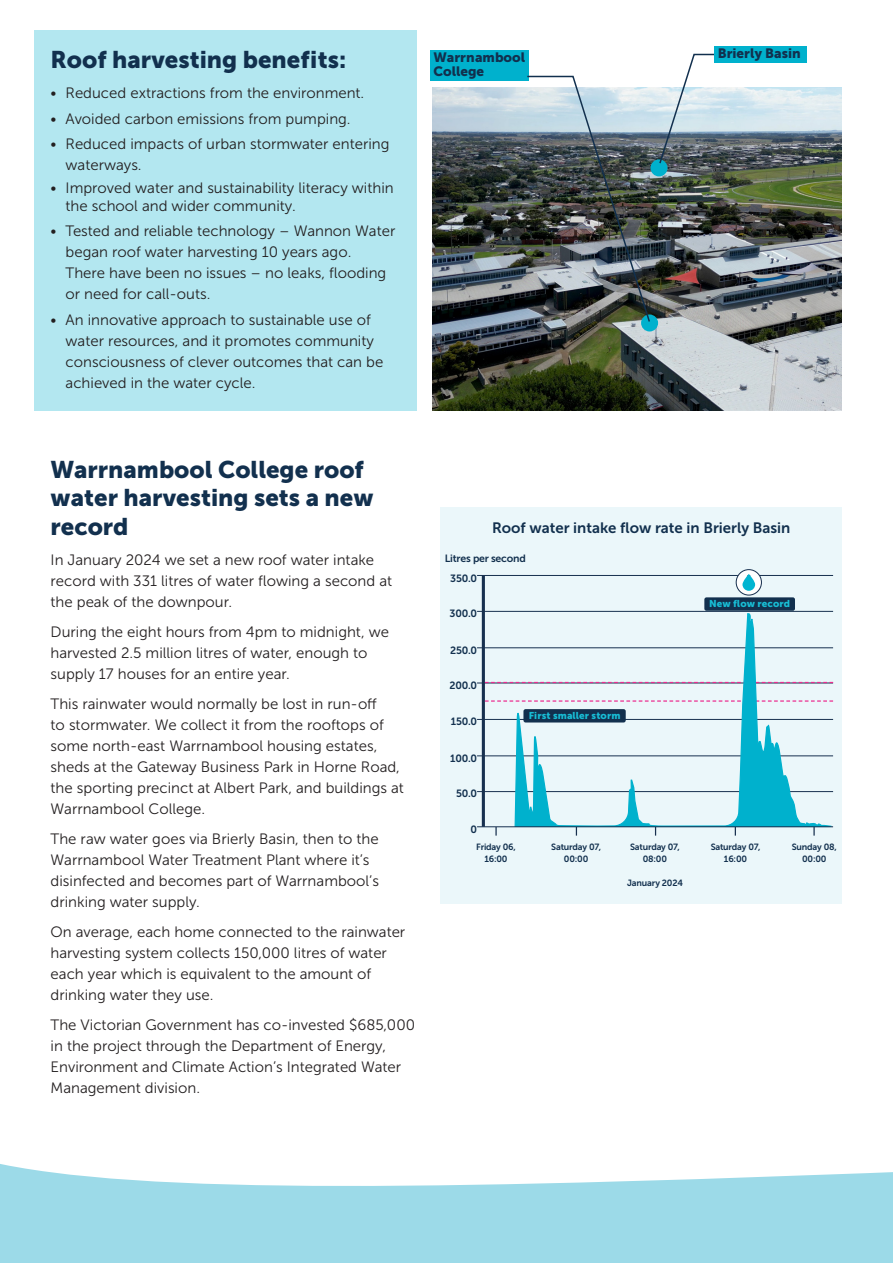
<style>
.page{position:relative;width:893px;height:1263px;background:#fff}
.page>*{position:absolute;margin:0;border:0;box-sizing:border-box;transform-origin:0 0}
.t1{font:24px/28.8px "Museo Sans 900";color:#12304e}
.t2{font:15px/21px "Museo Sans 300";color:#231f20}
.t3{font:15px "Museo Sans 700";color:#12304e}
.t4{font:13.5px/13.5px "Museo Sans 900";color:#12304e}
.Sub-heading{font:10.5px "Museo Sans 700";letter-spacing:-.02em;color:#12304e}
.Sub-heading-2{font:9.9px "Museo Sans 900";letter-spacing:.01em;color:#18bdd5}
.Sub-heading-3{font:9px "Museo Sans 700";letter-spacing:-.02em;color:#12304e}
</style>
<div class="page">
<svg style="left:0;top:1164px;width:893px;height:99px;fill:#9cdae8"></svg>
<div style="left:34px;top:31px;width:383px;height:380px;background:#b3e7f0"></div>
<div style="left:441px;top:507px;width:401px;height:397px;background:#ebf7fa"></div>
<hr style="left:482px;top:575px;width:3px;height:252px;background:#17304f">
<hr style="left:477px;top:791px;width:356px;height:1px;background:#17304f">
<hr style="left:477px;top:756px;width:356px;height:1px;background:#17304f">
<hr style="left:477px;top:719px;width:356px;height:1px;background:#17304f">
<hr style="left:477px;top:683px;width:356px;height:1px;background:#17304f">
<hr style="left:477px;top:647px;width:356px;height:1px;background:#17304f">
<hr style="left:477px;top:611px;width:356px;height:1px;background:#17304f">
<svg style="left:495px;top:827px;width:2px;height:9px"></svg>
<hr style="left:477px;top:575px;width:356px;height:1px;background:#17304f">
<svg style="left:485px;top:700px;width:29px;height:2px"></svg>
<svg style="left:485px;top:682px;width:29px;height:1px"></svg>
<svg style="left:514px;top:613px;width:319px;height:223px"></svg>
<hr style="left:477px;top:826px;width:356px;height:1px;background:#17304f">
<img style="left:433px;top:88px;width:409px;height:323px">
<div style="left:430px;top:50px;width:99px;height:31px;background:#00b1cd"></div>
<div style="left:641px;top:314px;width:17px;height:17px;background:#00b1cd;border-radius:50%"></div>
<img style="left:526px;top:75px;width:125px;height:248px">
<div style="left:650px;top:159px;width:17px;height:17px;background:#00b1cd;border-radius:50%"></div>
<svg style="left:658px;top:53px;width:75px;height:112px"></svg>
<svg style="left:736px;top:569px;width:26px;height:25px"></svg>
<svg style="left:742px;top:574px;width:13px;height:17px"></svg>
<div style="left:736px;top:569px;width:26px;height:27px;border:1px solid #17304f;border-radius:50%"></div>
<div style="left:704px;top:597px;width:91px;height:14px;background:#12304e;border-radius:2px"></div>
<div style="left:523px;top:709px;width:103px;height:13px;background:#12304e;border-radius:2px"></div>
<div style="left:715px;top:46px;width:92px;height:16px;background:#00b1cd"></div>
<p class="t1" style="left:51px;top:45px;width:297px">Roof harvesting benefits:</p>
<p class="t2" style="left:51px;top:83px;width:315px">• Reduced extractions from the environment.</p>
<p class="t2" style="left:51px;top:108px;width:302px">• Avoided carbon emissions from pumping.</p>
<p class="t2" style="left:66px;top:134px;width:325px;text-indent:-15px">• Reduced impacts of urban stormwater entering waterways.</p>
<p class="t2" style="left:66px;top:179px;width:330px;line-height:18px;text-indent:-15px">• Improved water and sustainability literacy within the school and wider community.</p>
<p class="t2" style="left:66px;top:221px;width:331px;text-indent:-15px">• Tested and reliable technology – Wannon Water began roof water harvesting 10 years ago.<br>There have been no issues – no leaks, flooding or need for call-outs.</p>
<p class="t2" style="left:66px;top:309px;width:319px;text-indent:-15px">• An innovative approach to sustainable use of water resources, and it promotes community consciousness of clever outcomes that can be achieved in the water cycle.</p>
<p class="t4" style="left:433px;top:51px;width:93px">Warrnambool<br>College</p>
<p class="t4" style="left:718px;top:46px;width:84px">Brierly Basin</p>
<p class="t1" style="left:51px;top:455px;width:324px">Warrnambool College roof water harvesting sets a new record</p>
<p class="t2" style="left:51px;top:549px;width:343px">In January 2024 we set a new roof water intake record with 331 litres of water flowing a second at the peak of the downpour.</p>
<p class="t2" style="left:51px;top:621px;width:340px">During the eight hours from 4pm to midnight, we harvested 2.5 million litres of water, enough to supply 17 houses for an entire year.</p>
<p class="t2" style="left:51px;top:693px;width:355px">This rainwater would normally be lost in run-off<br>to stormwater. We collect it from the rooftops of some north-east Warrnambool housing estates, sheds at the Gateway Business Park in Horne Road, the sporting precinct at Albert Park, and buildings at Warrnambool College.</p>
<p class="t2" style="left:51px;top:828px;width:330px">The raw water goes via Brierly Basin, then to the Warrnambool Water Treatment Plant where it’s disinfected and becomes part of Warrnambool’s drinking water supply.</p>
<p class="t2" style="left:51px;top:921px;width:356px">On average, each home connected to the rainwater harvesting system collects 150,000 litres of water each year which is equivalent to the amount of drinking water they use.</p>
<p class="t2" style="left:51px;top:1014px;width:366px">The Victorian Government has co-invested $685,000 in the project through the Department of Energy, Environment and Climate Action’s Integrated Water Management division.</p>
<p class="t3" style="left:492px;top:520px;width:300px">Roof water intake flow rate in Brierly Basin</p>
<p class="Sub-heading" style="left:445px;top:552px;width:82px">Litres per second</p>
<p class="Sub-heading" style="left:450px;top:572px;width:28px">350.0</p>
<p class="Sub-heading" style="left:450px;top:608px;width:29px">300.0</p>
<p class="Sub-heading" style="left:450px;top:644px;width:28px">250.0</p>
<p class="Sub-heading" style="left:450px;top:679px;width:29px">200.0</p>
<p class="Sub-heading" style="left:451px;top:716px;width:28px">150.0</p>
<p class="Sub-heading" style="left:450px;top:752px;width:28px">100.0</p>
<p class="Sub-heading" style="left:456px;top:788px;width:22px">50.0</p>
<p class="Sub-heading" style="left:470px;top:823px;width:8px">0</p>
<p class="Sub-heading-3" style="left:476px;top:842px;width:41px">Friday 06,</p>
<p class="Sub-heading-3" style="left:484px;top:854px;width:25px">16:00</p>
<p class="Sub-heading-2" style="left:529px;top:710px;width:93px">First smaller storm</p>
<p class="Sub-heading-3" style="left:551px;top:842px;width:51px">Saturday 07,</p>
<p class="Sub-heading-3" style="left:564px;top:854px;width:26px">00:00</p>
<p class="Sub-heading-3" style="left:630px;top:842px;width:51px">Saturday 07,</p>
<p class="Sub-heading-3" style="left:643px;top:854px;width:26px">08:00</p>
<p class="Sub-heading-3" style="left:627px;top:878px;width:57px">January 2024</p>
<p class="Sub-heading-2" style="left:709px;top:598px;width:83px">New flow record</p>
<p class="Sub-heading-3" style="left:711px;top:842px;width:51px">Saturday 07,</p>
<p class="Sub-heading-3" style="left:724px;top:854px;width:25px">16:00</p>
<p class="Sub-heading-3" style="left:792px;top:842px;width:47px">Sunday 08,</p>
<p class="Sub-heading-3" style="left:802px;top:854px;width:26px">00:00</p>
</div>
